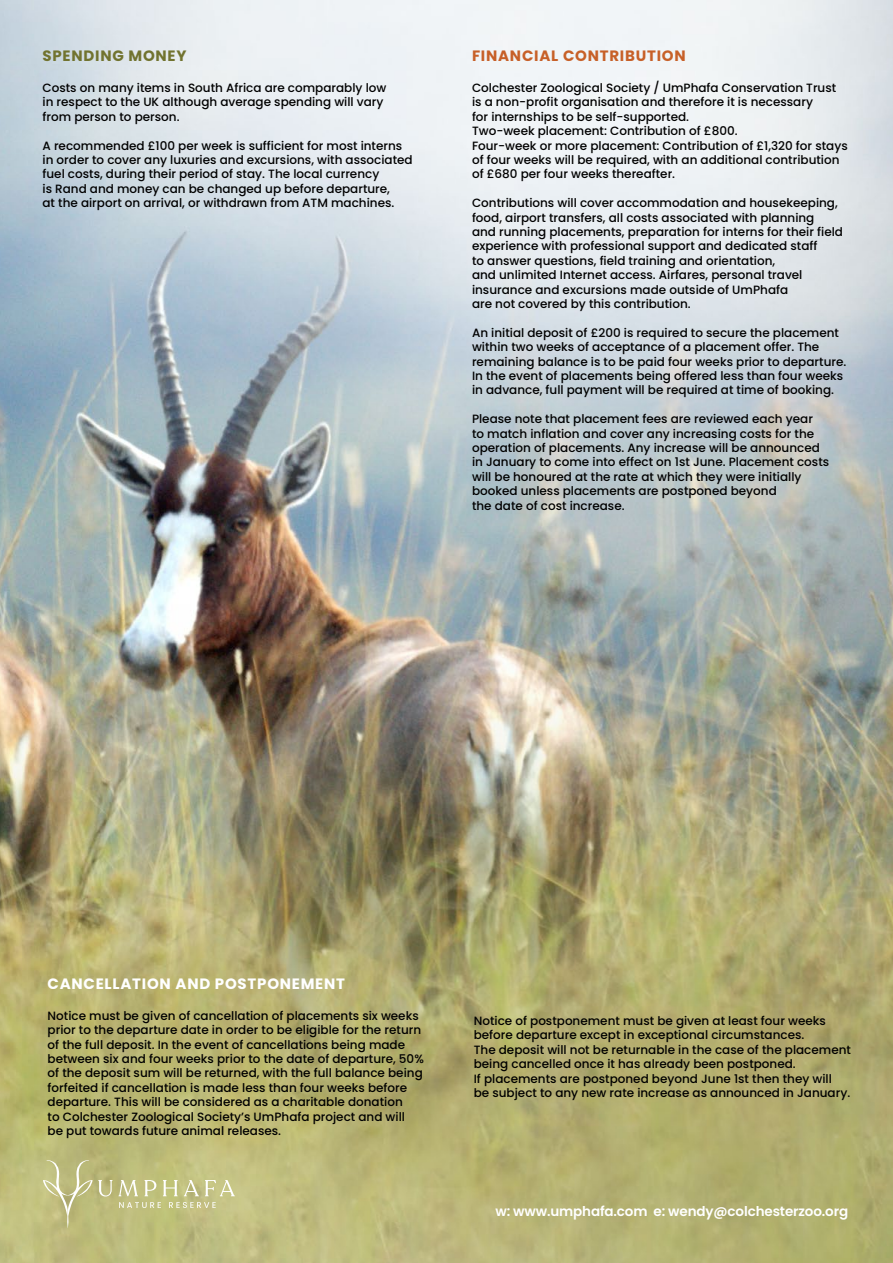
<style>
.page{position:relative;width:893px;height:1263px;background:#fff}
.page>*{position:absolute;margin:0;border:0;box-sizing:border-box;transform-origin:0 0}
.t1{font:700 15px "Poppins";letter-spacing:.05em;color:#fff}
.t2{font:700 15px "Poppins";letter-spacing:.05em;color:#c76028}
.t3{font:700 15px "Poppins";letter-spacing:.05em;color:#71732f}
.t4{font:600 13.5px "Poppins";letter-spacing:-.01em;color:#fff}
.t5{font:500 12px/14.4px "Poppins";color:#000}
</style>
<div class="page">
<img style="left:0;top:0;width:893px;height:1263px">
<svg style="left:43px;top:1159px;width:192px;height:69px;background:#c3c286"></svg>
<p class="t3" style="left:43px;top:47px;width:145px">SPENDING MONEY</p>
<p class="t5" style="left:43px;top:81px;width:345px">Costs on many items in South Africa are comparably low in respect to the UK although average spending will vary from person to person.</p>
<p class="t5" style="left:43px;top:138px;width:372px">A recommended £100 per week is sufficient for most interns in order to cover any luxuries and excursions, with associated fuel costs, during their period of stay. The local currency<br>is Rand and money can be changed up before departure,<br>at the airport on arrival, or withdrawn from ATM machines.</p>
<p class="t2" style="left:472px;top:47px;width:215px">FINANCIAL CONTRIBUTION</p>
<p class="t5" style="left:472px;top:81px;width:377px">Colchester Zoological Society / UmPhafa Conservation Trust is a non-profit organisation and therefore it is necessary<br>for internships to be self-supported.<br>Two-week placement: Contribution of £800.<br>Four-week or more placement: Contribution of £1,320 for stays of four weeks will be required, with an additional contribution of £680 per four weeks thereafter.</p>
<p class="t5" style="left:472px;top:196px;width:373px">Contributions will cover accommodation and housekeeping, food, airport transfers, all costs associated with planning<br>and running placements, preparation for interns for their field experience with professional support and dedicated staff<br>to answer questions, field training and orientation,<br>and unlimited Internet access. Airfares, personal travel insurance and excursions made outside of UmPhafa<br>are not covered by this contribution.</p>
<p class="t5" style="left:472px;top:325px;width:376px">An initial deposit of £200 is required to secure the placement within two weeks of acceptance of a placement offer. The remaining balance is to be paid four weeks prior to departure.<br>In the event of placements being offered less than four weeks in advance, full payment will be required at time of booking.</p>
<p class="t5" style="left:472px;top:412px;width:359px">Please note that placement fees are reviewed each year<br>to match inflation and cover any increasing costs for the operation of placements. Any increase will be announced in January to come into effect on 1st June. Placement costs will be honoured at the rate at which they were initially booked unless placements are postponed beyond<br>the date of cost increase.</p>
<p class="t1" style="left:48px;top:975px;width:299px">CANCELLATION AND POSTPONEMENT</p>
<p class="t5" style="left:48px;top:1008px;width:378px">Notice must be given of cancellation of placements six weeks prior to the departure date in order to be eligible for the return of the full deposit. In the event of cancellations being made between six and four weeks prior to the date of departure, 50% of the deposit sum will be returned, with the full balance being forfeited if cancellation is made less than four weeks before departure. This will be considered as a charitable donation<br>to Colchester Zoological Society’s UmPhafa project and will<br>be put towards future animal releases.</p>
<p class="t5" style="left:474px;top:1013px;width:379px">Notice of postponement must be given at least four weeks before departure except in exceptional circumstances.<br>The deposit will not be returnable in the case of the placement being cancelled once it has already been postponed.<br>If placements are postponed beyond June 1st then they will<br>be subject to any new rate increase as announced in January.</p>
<p class="t4" style="left:495px;top:1203px;width:354px">w: www.umphafa.com e: wendy@colchesterzoo.org</p>
</div>
